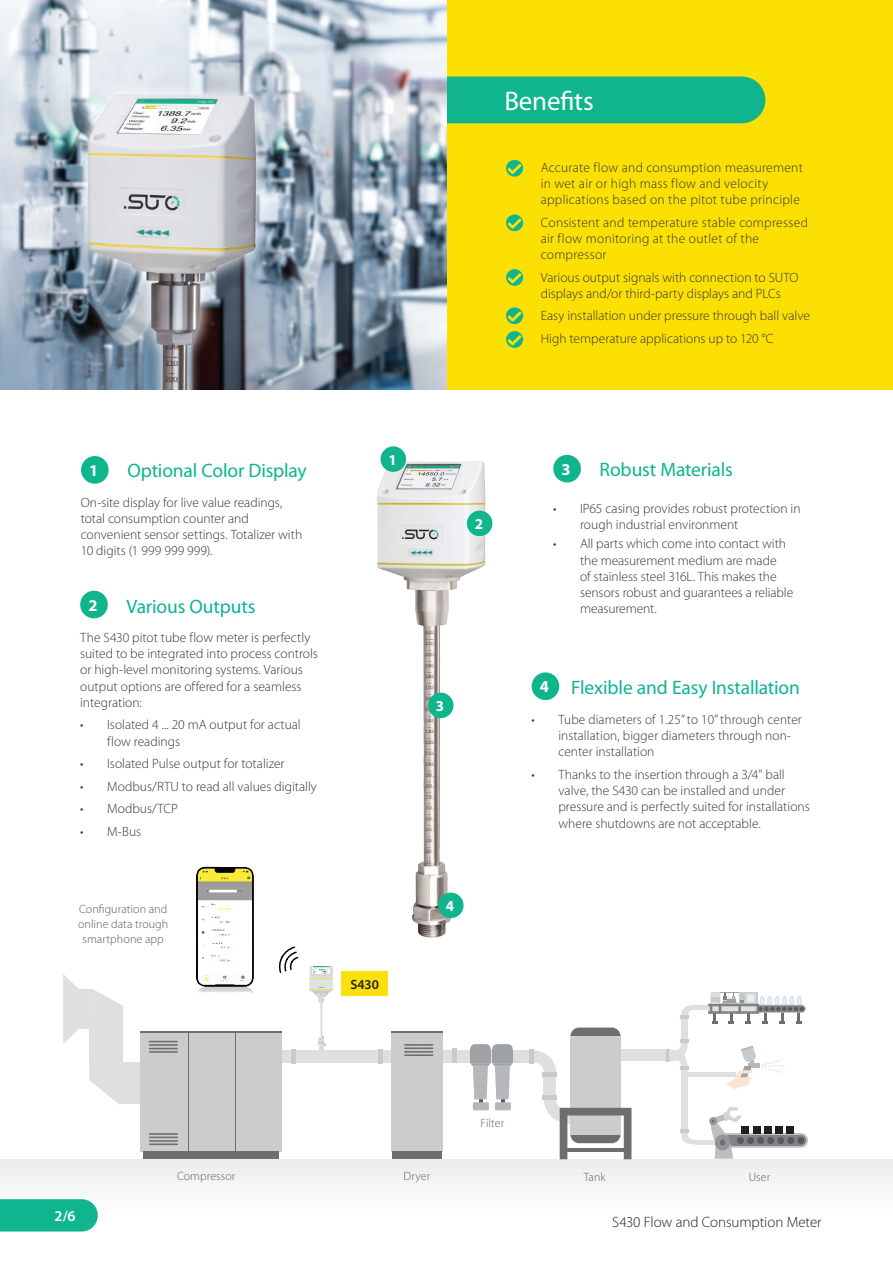
<style>
.page{position:relative;width:893px;height:1263px;background:#fff}
.page>*{position:absolute;margin:0;border:0;box-sizing:border-box;transform-origin:0 0}
.t1{font:27px "Myriad Pro";letter-spacing:-.005em;color:#fff}
.t2{font:19.5px "Myriad Pro";letter-spacing:-.01em;color:#0eb58f}
.t3{font:700 16.5px "Myriad Pro";color:#fff}
.t4{font:300 15px "Myriad Pro";letter-spacing:-.005em;color:#231f20}
.t5{font:700 15px "Myriad Pro";color:#fff}
.t6{font:600 15px "Myriad Pro";color:#fff}
.t7{font:300 13.5px/16.2px "Myriad Pro";color:#353537}
.t8{font:300 13.5px/16.2px "Myriad Pro";letter-spacing:.02em;color:#353537}
.t9{font:600 13.5px "Myriad Pro";color:#231f20}
.t10{font:300 12px/15px "Myriad Pro";letter-spacing:.005em;color:#59595c;text-align:center}
.t11{font:300 12px "Myriad Pro";letter-spacing:.005em;color:#636366}
.s1{font-weight:700;font-size:16.5px;color:#fff}
</style>
<div class="page">
<div style="left:0;top:1159px;width:893px;height:55px;background:#f4f5f5"></div>
<div style="left:446px;top:0;width:447px;height:389px;background:#fce004"></div>
<div style="left:446px;top:77px;width:319px;height:46px;background:#10b58d"></div>
<img style="left:377px;top:446px;width:116px;height:492px">
<div style="left:611px;top:1049px;width:55px;height:12px;background:#dedfde"></div>
<svg style="left:666px;top:1049px;width:4px;height:12px"></svg>
<svg style="left:710px;top:1107px;width:98px;height:52px"></svg>
<svg style="left:726px;top:1046px;width:59px;height:43px"></svg>
<svg style="left:708px;top:992px;width:98px;height:32px"></svg>
<div style="left:670px;top:1050px;width:6px;height:10px;background:#dedfde"></div>
<div style="left:681px;top:1028px;width:7px;height:15px;background:#dedfde"></div>
<svg style="left:676px;top:1039px;width:13px;height:31px"></svg>
<div style="left:681px;top:1070px;width:7px;height:64px;background:#dedfde"></div>
<div style="left:681px;top:1018px;width:7px;height:11px;background:#dedfde"></div>
<div style="left:688px;top:1072px;width:48px;height:5px;background:#dedfde"></div>
<div style="left:695px;top:1139px;width:19px;height:5px;background:#dedfde"></div>
<svg style="left:680px;top:1129px;width:15px;height:15px"></svg>
<svg style="left:680px;top:1005px;width:15px;height:13px"></svg>
<hr style="left:695px;top:1005px;width:13px;height:4px;background:#dedfde">
<div style="left:120px;top:1062px;width:20px;height:42px;background:#dedfde"></div>
<div style="left:89px;top:1022px;width:34px;height:41px;background:#dedfde"></div>
<div style="left:79px;top:989px;width:14px;height:39px;background:#dedfde"></div>
<svg style="left:63px;top:974px;width:16px;height:70px"></svg>
<svg style="left:93px;top:989px;width:30px;height:33px"></svg>
<svg style="left:89px;top:1063px;width:31px;height:42px"></svg>
<svg style="left:534px;top:1050px;width:22px;height:22px"></svg>
<div style="left:544px;top:1072px;width:12px;height:23px;background:#dedfde"></div>
<div style="left:543px;top:1072px;width:14px;height:5px;background:#c6cbcb"></div>
<hr style="left:543px;top:1095px;width:14px;height:4px;background:#c6cbcb">
<div style="left:529px;top:1049px;width:5px;height:14px;background:#c6cbcb"></div>
<div style="left:281px;top:1050px;width:248px;height:12px;background:#dedfde"></div>
<div style="left:378px;top:1049px;width:5px;height:14px;background:#c6cbcb"></div>
<div style="left:452px;top:1048px;width:5px;height:14px;background:#c6cbcb"></div>
<div style="left:570px;top:1027px;width:51px;height:116px;background:#6d6e70;border-radius:9px"></div>
<div style="left:570px;top:1036px;width:51px;height:99px;background:#cccbcd"></div>
<svg style="left:544px;top:1099px;width:87px;height:60px"></svg>
<hr style="left:563px;top:1148px;width:65px;height:3px;background:#6d6e70">
<div style="left:140px;top:1031px;width:141px;height:120px;background:#cccbcd"></div>
<div style="left:144px;top:1151px;width:135px;height:8px;background:#6d6e70"></div>
<hr style="left:140px;top:1031px;width:142px;height:1px;background:#6d6e70">
<hr style="left:188px;top:1032px;width:1px;height:119px;background:#6d6e70">
<hr style="left:235px;top:1032px;width:1px;height:119px;background:#6d6e70">
<svg style="left:149px;top:1133px;width:29px;height:12px"></svg>
<svg style="left:149px;top:1040px;width:29px;height:13px"></svg>
<div style="left:391px;top:1031px;width:52px;height:120px;background:#cccbcd"></div>
<div style="left:392px;top:1151px;width:50px;height:8px;background:#6d6e70"></div>
<hr style="left:391px;top:1031px;width:52px;height:1px;background:#6d6e70">
<svg style="left:404px;top:1044px;width:29px;height:12px"></svg>
<div style="left:470px;top:1044px;width:21px;height:15px;background:#9fa2a4;border-radius:5px"></div>
<div style="left:470px;top:1050px;width:21px;height:13px;background:#9fa2a4"></div>
<hr style="left:479px;top:1094px;width:3px;height:14px;background:#59595c">
<div style="left:473px;top:1102px;width:16px;height:8px;background:#b5b7ba"></div>
<div style="left:492px;top:1044px;width:21px;height:15px;background:#9fa2a4;border-radius:5px"></div>
<div style="left:492px;top:1050px;width:21px;height:13px;background:#9fa2a4"></div>
<svg style="left:501px;top:1099px;width:4px;height:3px"></svg>
<svg style="left:470px;top:1063px;width:43px;height:36px"></svg>
<div style="left:495px;top:1102px;width:16px;height:8px;background:#b5b7ba"></div>
<hr style="left:292px;top:1049px;width:4px;height:14px;background:#c6cbcb">
<div style="left:428px;top:693px;width:25px;height:25px;background:#10b58d;border-radius:50%"></div>
<div style="left:467px;top:511px;width:25px;height:25px;background:#10b58d;border-radius:50%"></div>
<div style="left:381px;top:446px;width:25px;height:26px;background:#10b58d;border-radius:50%"></div>
<div style="left:438px;top:892px;width:26px;height:26px;background:#10b58d;border-radius:50%"></div>
<svg style="left:506px;top:160px;width:17px;height:17px"></svg>
<svg style="left:506px;top:215px;width:17px;height:16px"></svg>
<svg style="left:506px;top:269px;width:17px;height:17px"></svg>
<div style="left:81px;top:456px;width:28px;height:28px;background:#10b58d;border-radius:50%"></div>
<div style="left:553px;top:455px;width:28px;height:27px;background:#10b58d;border-radius:50%"></div>
<div style="left:532px;top:672px;width:27px;height:28px;background:#10b58d;border-radius:50%"></div>
<div style="left:80px;top:591px;width:28px;height:27px;background:#10b58d;border-radius:50%"></div>
<svg style="left:506px;top:307px;width:17px;height:17px"></svg>
<svg style="left:506px;top:331px;width:17px;height:17px"></svg>
<div style="left:342px;top:971px;width:46px;height:25px;background:#fae10b"></div>
<svg style="left:279px;top:946px;width:20px;height:27px"></svg>
<img style="left:196px;top:866px;width:58px;height:128px">
<svg style="left:309px;top:979px;width:24px;height:8px"></svg>
<hr style="left:320px;top:1001px;width:2px;height:35px;background:#d9d9d8">
<svg style="left:317px;top:1036px;width:9px;height:14px"></svg>
<svg style="left:309px;top:966px;width:24px;height:13px"></svg>
<svg style="left:309px;top:987px;width:24px;height:16px"></svg>
<img style="left:313px;top:967px;width:16px;height:7px">
<img style="left:0;top:0;width:446px;height:389px">
<svg style="left:0;top:1199px;width:98px;height:32px;background:#18b793"></svg>
<h1 class="t1" style="left:504px;top:86px;width:91px">Benefits</h1>
<p class="t3" style="left:89px;top:461px;width:11px">1</p>
<h2 class="t2" style="left:127px;top:460px;width:181px">Optional Color Display</h2>
<p class="t7" style="left:81px;top:494px;width:223px">On-site display for live value readings, total consumption counter and convenient sensor settings. Totalizer with 10 digits (1 999 999 999).</p>
<p class="t3" style="left:88px;top:596px;width:11px">2</p>
<h2 class="t2" style="left:127px;top:596px;width:131px">Various Outputs</h2>
<p class="t7" style="left:80px;top:630px;width:239px">The S430 pitot tube flow meter is perfectly suited to be integrated into process controls or high-level monitoring systems. Various output options are offered for a seamless integration:</p>
<p class="t7" style="left:107px;top:717px;width:195px;text-indent:-27px">• Isolated 4 ... 20 mA output for actual flow readings</p>
<p class="t7" style="left:80px;top:756px;width:206px">• Isolated Pulse output for totalizer</p>
<p class="t7" style="left:80px;top:778px;width:238px">• Modbus/RTU to read all values digitally</p>
<p class="t7" style="left:80px;top:801px;width:99px">• Modbus/TCP</p>
<p class="t7" style="left:80px;top:823px;width:62px">• M-Bus</p>
<p class="t10" style="left:78px;top:902px;width:92px">Configuration and online data trough smartphone app</p>
<p class="t5" style="left:388px;top:451px;width:10px">1</p>
<p class="t9" style="left:350px;top:977px;width:30px">S430</p>
<p class="t5" style="left:475px;top:516px;width:10px">2</p>
<p class="t5" style="left:436px;top:697px;width:10px">3</p>
<p class="t5" style="left:446px;top:897px;width:10px">4</p>
<p class="t8" style="left:541px;top:159px;width:264px">Accurate flow and consumption measurement in wet air or high mass flow and velocity applications based on the pitot tube principle</p>
<p class="t8" style="left:541px;top:214px;width:269px">Consistent and temperature stable compressed air flow monitoring at the outlet of the compressor</p>
<p class="t7" style="left:541px;top:269px;width:259px">Various output signals with connection to SUTO displays and/or third-party displays and PLCs</p>
<p class="t7" style="left:541px;top:305px;width:271px;line-height:22.5px">Easy installation under pressure through ball valve<br>High temperature applications up to 120 °C</p>
<p class="t3" style="left:561px;top:460px;width:11px">3</p>
<h2 class="t2" style="left:600px;top:459px;width:135px">Robust Materials</h2>
<p class="t7" style="left:580px;top:500px;width:222px;text-indent:-27px">• IP65 casing provides robust protection in rough industrial environment</p>
<p class="t7" style="left:580px;top:536px;width:215px;text-indent:-27px">• All parts which come into contact with the measurement medium are made<br>of stainless steel 316L. This makes the sensors robust and guarantees a reliable measurement.</p>
<h2 class="t2" style="left:540px;top:676px;width:262px"><span class="s1">4</span> Flexible and Easy Installation</h2>
<p class="t7" style="left:558px;top:712px;width:245px;text-indent:-27px">• Tube diameters of 1.25’’ to 10” through center installation, bigger diameters through non&shy;center installation</p>
<p class="t7" style="left:558px;top:767px;width:253px;text-indent:-27px">• Thanks to the insertion through a 3/4" ball valve, the S430 can be installed and under pressure and is perfectly suited for installations where shutdowns are not acceptable.</p>
<p class="t11" style="left:480px;top:1116px;width:25px">Filter</p>
<p class="t6" style="left:55px;top:1208px;width:22px">2/6</p>
<p class="t11" style="left:177px;top:1170px;width:60px">Compressor</p>
<p class="t11" style="left:404px;top:1170px;width:28px">Dryer</p>
<p class="t11" style="left:584px;top:1170px;width:23px">Tank</p>
<p class="t11" style="left:749px;top:1170px;width:23px">User</p>
<p class="t4" style="left:612px;top:1213px;width:211px">S430 Flow and Consumption Meter</p>
</div>
